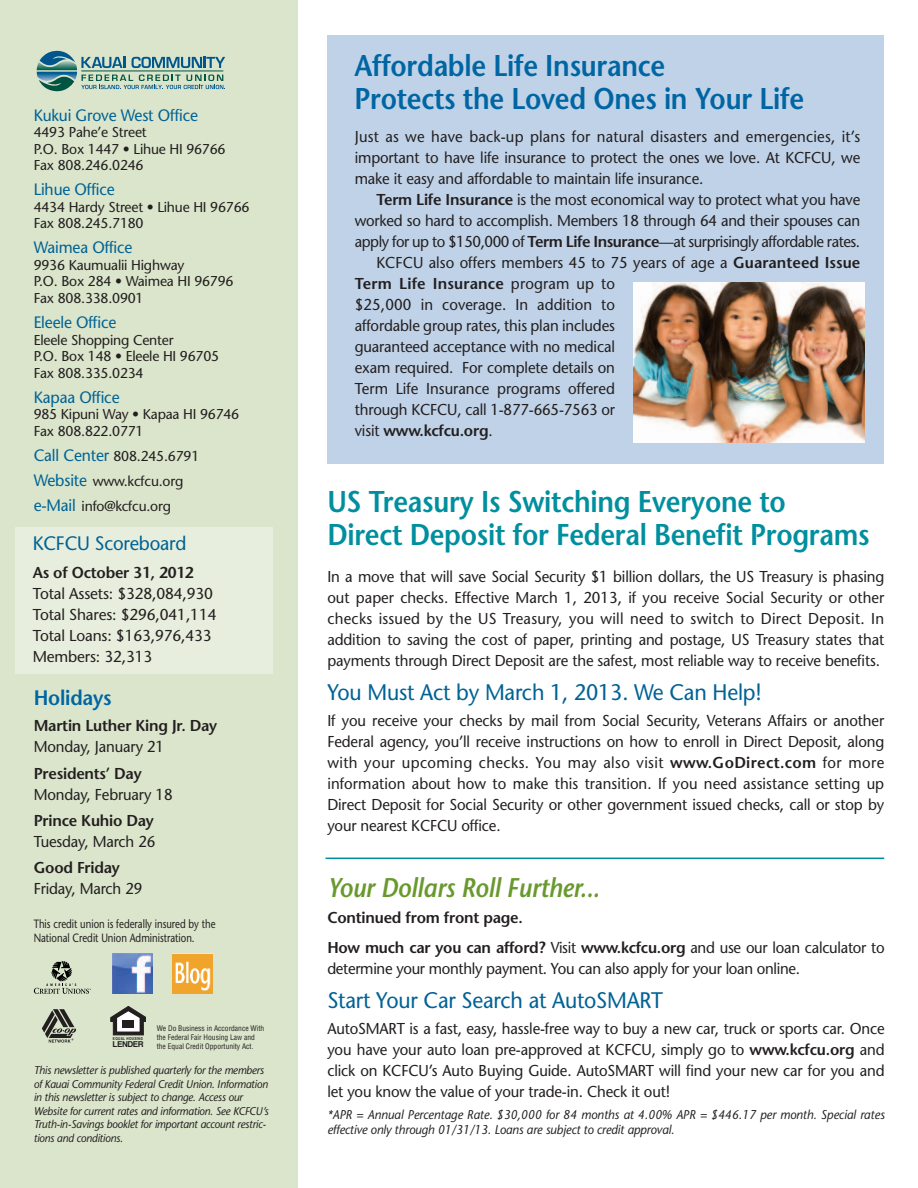
<style>
.page{position:relative;width:918px;height:1188px;background:#fff}
.page>*{position:absolute;margin:0;border:0;box-sizing:border-box;transform-origin:0 0}
.t1{font:600 30px/33px "Stone Sans";letter-spacing:-.01em;color:#008f9e;scale:.9 1}
.t2{font:600 30px/33px "Stone Sans";letter-spacing:-.01em;color:#0066a3;scale:.9 1}
.t3{font:italic 600 27px "Stone Sans";letter-spacing:-.01em;color:#69992e;scale:.9 1}
.t4{font:22.5px "Stone Sans";letter-spacing:-.01em;color:#006295;scale:.95 1}
.t5{font:600 21px "Stone Sans";letter-spacing:-.01em;color:#0066a3;scale:.95 1}
.t6{font:19.5px "Stone Sans";letter-spacing:-.01em;color:#006295;scale:.95 1}
.t7{font:16.5px "Stone Sans";letter-spacing:-.01em;color:#006295;scale:.95 1}
.t8{font:15.75px/21px "Stone Sans";letter-spacing:-.01em;color:#231f20;text-align:justify;scale:.95 1}
.t9{font:600 15.75px "Stone Sans";letter-spacing:-.015em;color:#231f20}
.t10{font:15.75px/21px "Stone Sans";letter-spacing:-.01em;color:#231f20}
.t11{font:15.75px "Stone Sans";letter-spacing:-.03em;color:#231f20;scale:.95 1}
.t12{font:600 15.75px "Stone Sans";letter-spacing:.01em;color:#231f20}
.t13{font:14.25px/16.5px "Stone Sans";letter-spacing:-.015em;color:#231f20}
.t14{font:italic 12.75px/15px "Stone Sans";letter-spacing:-.005em;color:#231f20;scale:.95 1}
.t15{font:12px/14.4px "Stone Sans";color:#231f20;scale:.8 1}
.t16{font:italic 11.25px/13.5px "Stone Sans";letter-spacing:-.02em;color:#231f20;scale:.95 1}
.t17{font:700 8.1px "Helvetica";letter-spacing:-.055em;color:#231f20}
.t18{font:condensed 7.5px/9px "Helvetica";color:#231f20}
.t19{font:700 4.05px "Helvetica";letter-spacing:.1em;color:#231f20;scale:.76 1}
.s1{font-size:16.5px;color:#006295}
.s2{font-weight:600}
.s3{font-weight:400}
</style>
<div class="page">
<div style="left:327px;top:35px;width:557px;height:428px;background:#bfd2e7"></div>
<div style="left:0;top:0;width:298px;height:1188px;background:#dae5cb"></div>
<div style="left:15px;top:527px;width:257px;height:147px;background:#e7eedd"></div>
<svg style="left:110px;top:1006px;width:36px;height:29px"></svg>
<hr style="left:122px;top:1024px;width:12px;height:4px;background:#231f20">
<svg style="left:34px;top:961px;width:57px;height:33px"></svg>
<svg style="left:42px;top:1009px;width:34px;height:34px"></svg>
<img style="left:173px;top:953px;width:40px;height:40px">
<img style="left:113px;top:953px;width:39px;height:40px">
<hr style="left:326px;top:858px;width:558px;height:1px;background:#008f9e">
<svg style="left:37px;top:50px;width:188px;height:42px"></svg>
<img style="left:633px;top:282px;width:232px;height:161px">
<p class="t7" style="left:34px;top:108px;width:175px">Kukui Grove West Office</p>
<p class="t13" style="left:34px;top:125px;width:193px">4493 Pahe’e Street<br>P.O. Box 1447 • Lihue HI 96766<br>Fax 808.246.0246</p>
<p class="t7" style="left:34px;top:183px;width:87px">Lihue Office</p>
<p class="t13" style="left:34px;top:200px;width:217px">4434 Hardy Street • Lihue HI 96766<br>Fax 808.245.7180</p>
<p class="t7" style="left:34px;top:241px;width:106px">Waimea Office</p>
<p class="t13" style="left:34px;top:258px;width:201px">9936 Kaumualii Highway<br>P.O. Box 284 • Waimea HI 96796<br>Fax 808.338.0901</p>
<p class="t7" style="left:34px;top:316px;width:89px">Eleele Office</p>
<p class="t13" style="left:34px;top:333px;width:187px">Eleele Shopping Center<br>P.O. Box 148 • Eleele HI 96705<br>Fax 808.335.0234</p>
<p class="t7" style="left:34px;top:391px;width:92px">Kapaa Office</p>
<p class="t13" style="left:34px;top:407px;width:207px">985 Kipuni Way • Kapaa HI 96746<br>Fax 808.822.0771</p>
<p class="t13" style="left:34px;top:445px;width:167px;line-height:25.2px"><span class="s1">Call Center</span> 808.245.6791<br><span class="s1">Website</span> www.kcfcu.org <span class="s1">e-Mail</span> info@kcfcu.org</p>
<p class="t6" style="left:33px;top:535px;width:163px">KCFCU Scoreboard</p>
<p class="t9" style="left:33px;top:566px;width:163px">As of October 31, 2012</p>
<p class="t10" style="left:33px;top:585px;width:185px">Total Assets: $328,084,930<br>Total Shares: $296,041,114<br>Total Loans: $163,976,433<br>Members: 32,313</p>
<h3 class="t5" style="left:34px;top:689px;width:84px">Holidays</h3>
<p class="t9" style="left:34px;top:720px;width:185px">Martin Luther King Jr. Day</p>
<p class="t8" style="left:34px;top:738px;width:139px">Monday, January 21</p>
<p class="t9" style="left:34px;top:767px;width:109px">Presidents’ Day</p>
<p class="t8" style="left:34px;top:785px;width:148px">Monday, February 18</p>
<p class="t9" style="left:34px;top:814px;width:122px">Prince Kuhio Day</p>
<p class="t8" style="left:34px;top:833px;width:130px">Tuesday, March 26</p>
<p class="t9" style="left:34px;top:862px;width:88px">Good Friday</p>
<p class="t8" style="left:34px;top:880px;width:116px">Friday, March 29</p>
<p class="t15" style="left:34px;top:917px;width:229px">This credit union is federally insured by the<br>National Credit Union Administration.</p>
<p class="t19" style="left:113px;top:1037px;width:41px">EQUAL HOUSING</p>
<p class="t17" style="left:113px;top:1041px;width:33px">LENDER</p>
<p class="t18" style="left:157px;top:1024px;width:109px">We Do Business in Accordance With the Federal Fair Housing Law and the Equal Credit Opportunity Act.</p>
<p class="t16" style="left:34px;top:1065px;width:249px">This newsletter is published quarterly for the members of Kauai Community Federal Credit Union. Information in this newsletter is subject to change. Access our Website for current rates and information. See KCFCU’s Truth-in-Savings booklet for important account restric&shy;tions and conditions.</p>
<h1 class="t2" style="left:354px;top:53px;width:501px">Affordable Life Insurance<br>Protects the Loved Ones in Your Life</h1>
<p class="t8" style="left:355px;top:127px;width:534px">Just as we have back-up plans for natural disasters and emergencies, it’s important to have life insurance to protect the ones we love. At KCFCU, we make it easy and affordable to maintain life insurance.</p>
<p class="t8" style="left:376px;top:190px;width:511px"><span class="s2">Term Life Insurance</span> is the most economical way to protect what you have</p>
<p class="t8" style="left:355px;top:211px;width:534px">worked so hard to accomplish. Members 18 through 64 and their spouses can</p>
<p class="t11" style="left:355px;top:235px;width:534px">apply for up to $150,000 of <span class="s2">Term Life Insurance</span>—at surprisingly affordable rates.</p>
<p class="t8" style="left:376px;top:253px;width:511px">KCFCU also offers members 45 to 75 years of age a <span class="s2">Guaranteed Issue</span></p>
<p class="t12" style="left:355px;top:277px;width:262px">Term Life Insurance <span class="s3">program up to</span></p>
<p class="t8" style="left:355px;top:295px;width:275px">$25,000 in coverage. In addition to</p>
<p class="t8" style="left:355px;top:316px;width:275px">affordable group rates, this plan includes</p>
<p class="t8" style="left:355px;top:337px;width:275px">guaranteed acceptance with no medical</p>
<p class="t8" style="left:355px;top:358px;width:275px">exam required. For complete details on</p>
<p class="t8" style="left:355px;top:379px;width:275px">Term Life Insurance programs offered</p>
<p class="t8" style="left:355px;top:400px;width:275px">through KCFCU, call 1-877-665-7563 or</p>
<p class="t9" style="left:355px;top:424px;width:139px"><span class="s3">visit</span> www.kcfcu.org<span class="s3">.</span></p>
<h1 class="t1" style="left:327px;top:488px;width:604px">US Treasury Is Switching Everyone to<br>Direct Deposit for Federal Benefit Programs</h1>
<p class="t8" style="left:327px;top:568px;width:588px">In a move that will save Social Security $1 billion dollars, the US Treasury is phasing out paper checks. Effective March 1, 2013, if you receive Social Security or other checks issued by the US Treasury, you will need to switch to Direct Deposit. In addition to saving the cost of paper, printing and postage, US Treasury states that payments through Direct Deposit are the safest, most reliable way to receive benefits.</p>
<h3 class="t4" style="left:327px;top:683px;width:459px">You Must Act by March 1, 2013. We Can Help!</h3>
<p class="t8" style="left:327px;top:712px;width:588px">If you receive your checks by mail from Social Security, Veterans Affairs or another Federal agency, you’ll receive instructions on how to enroll in Direct Deposit, along with your upcoming checks. You may also visit <span class="s2">www.GoDirect.com</span> for more information about how to make this transition. If you need assistance setting up Direct Deposit for Social Security or other government issued checks, call or stop by your nearest KCFCU office.</p>
<h2 class="t3" style="left:327px;top:877px;width:304px">Your Dollars Roll Further...</h2>
<p class="t9" style="left:327px;top:912px;width:197px">Continued from front page.</p>
<p class="t8" style="left:327px;top:939px;width:588px"><span class="s2">How much car you can afford?</span> Visit <span class="s2">www.kcfcu.org</span> and use our loan calculator to determine your monthly payment. You can also apply for your loan online.</p>
<h3 class="t4" style="left:327px;top:991px;width:355px">Start Your Car Search at AutoSMART</h3>
<p class="t8" style="left:327px;top:1020px;width:588px">AutoSMART is a fast, easy, hassle-free way to buy a new car, truck or sports car. Once you have your auto loan pre-approved at KCFCU, simply go to <span class="s2">www.kcfcu.org</span> and click on KCFCU’s Auto Buying Guide. AutoSMART will find your new car for you and let you know the value of your trade-in. Check it out!</p>
<p class="t14" style="left:327px;top:1108px;width:588px">*APR = Annual Percentage Rate. $30,000 for 84 months at 4.00% APR = $446.17 per month. Special rates effective only through 01/31/13. Loans are subject to credit approval.</p>
</div>
